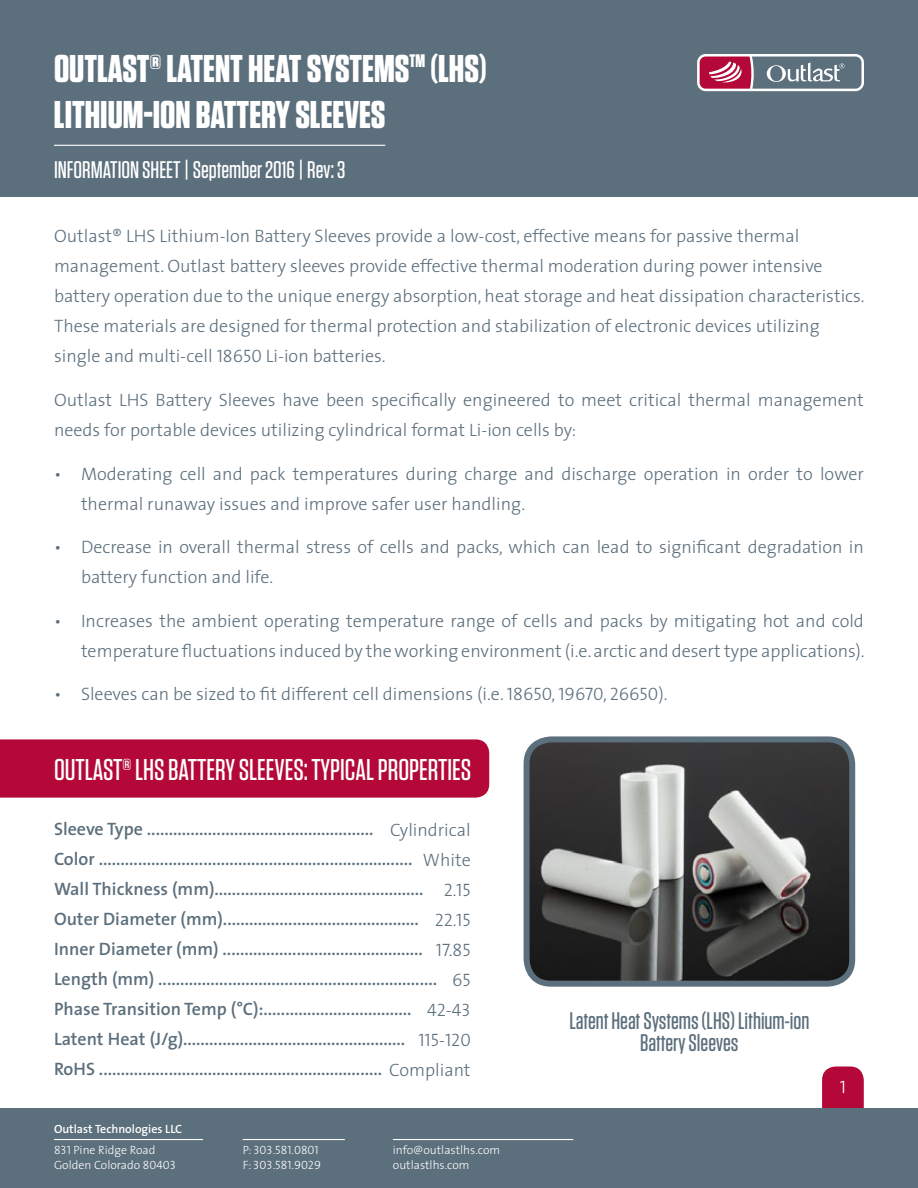
<style>
.page{position:relative;width:918px;height:1188px;background:#fff}
.page>*{position:absolute;margin:0;border:0;box-sizing:border-box;transform-origin:0 0}
.t1{font:700 38.55px/46.3px "Tungsten";color:#fff}
.t2{font:500 30px "Tungsten";color:#fff}
.t3{font:500 24px/21.8px "Tungsten";color:#5c6f7c;text-align:center}
.t4{font:500 24px "Tungsten";color:#fff}
.t5{font:300 18px/30px "The Sans";color:#5c6f7c}
.t6{font:600 18px/30px "The Sans";color:#5c6f7c}
.t7{font:18px/30px "The Sans Light Caps";color:#5c6f7c;text-align:right}
.t8{font:18px "The Sans Light Caps";color:#fff}
.t9{font:300 12px/14.4px "The Sans";color:#fff}
.t10{font:600 12px/21.8px "The Sans";color:#fff}
.t11{font:12px/14.4px "The Sans Light Caps";color:#fff}
.s1{font-family:"The Sans Light Caps";font-weight:400}
.s2{font-weight:300}
</style>
<div class="page">
<div style="left:822px;top:1066px;width:42px;height:90px;background:#b30838;border-radius:13px"></div>
<div style="left:0;top:1108px;width:918px;height:80px;background:#5c6f7c"></div>
<div style="left:0;top:0;width:918px;height:197px;background:#5c6f7c"></div>
<hr style="left:54px;top:1139px;width:149px;height:1px;background:#fff">
<hr style="left:243px;top:1139px;width:102px;height:1px;background:#fff">
<hr style="left:393px;top:1139px;width:180px;height:1px;background:#fff">
<svg style="left:697px;top:54px;width:167px;height:37px"></svg>
<div style="left:0;top:739px;width:489px;height:59px;background:#b30838"></div>
<hr style="left:54px;top:145px;width:331px;height:1px;background:#fff">
<img style="left:531px;top:743px;width:317px;height:237px">
<div style="left:524px;top:736px;width:331px;height:251px;border:6px solid #5c6f7c;border-radius:24px"></div>
<h1 class="t1" style="left:54px;top:46px;width:434px">OUTLAST® LATENT HEAT SYSTEMS<sup>TM</sup> (LHS)<br>LITHIUM-ION BATTERY SLEEVES</h1>
<h3 class="t4" style="left:54px;top:158px;width:293px">INFORMATION SHEET | September 2016 | Rev: 3</h3>
<p class="t5" style="left:54px;top:221px;width:812px">Outlast® LHS Lithium-Ion Battery Sleeves provide a low-cost, effective means for passive thermal management. Outlast battery sleeves provide effective thermal moderation during power intensive battery operation due to the unique energy absorption, heat storage and heat dissipation characteristics.<br>These materials are designed for thermal protection and stabilization of electronic devices utilizing single and multi-cell <span class="s1">18650</span> Li-ion batteries.</p>
<p class="t5" style="left:54px;top:385px;width:811px">Outlast LHS Battery Sleeves have been specifically engineered to meet critical thermal management needs for portable devices utilizing cylindrical format Li-ion cells by:</p>
<p class="t5" style="left:81px;top:458px;width:784px;text-indent:-27px">• Moderating cell and pack temperatures during charge and discharge operation in order to lower thermal runaway issues and improve safer user handling.</p>
<p class="t5" style="left:81px;top:532px;width:784px;text-indent:-27px">• Decrease in overall thermal stress of cells and packs, which can lead to significant degradation in battery function and life.</p>
<p class="t5" style="left:54px;top:605px;width:812px;text-align:right">• Increases the ambient operating temperature range of cells and packs by mitigating hot and cold temperature fluctuations induced by the working environment (i.e. arctic and desert type applications).</p>
<p class="t5" style="left:54px;top:679px;width:615px">• Sleeves can be sized to fit different cell dimensions (i.e. <span class="s1">18650, 19670, 26650</span>).</p>
<h2 class="t2" style="left:54px;top:754px;width:419px">OUTLAST® LHS BATTERY SLEEVES: TYPICAL PROPERTIES</h2>
<p class="t6" style="left:54px;top:814px;width:418px">Sleeve Type ....................................................<br>Color ........................................................................<br>Wall Thickness (mm)................................................<br>Outer Diameter (mm).............................................<br>Inner Diameter (mm) ..............................................<br>Length (mm) ................................................................<br>Phase Transition Temp (°C):..................................<br>Latent Heat (J/g)...................................................<br>RoHS ................................................................. <span class="s2">Compliant</span></p>
<p class="t5" style="left:390px;top:814px;width:82px;text-align:right">Cylindrical<br>White</p>
<p class="t7" style="left:418px;top:874px;width:54px">2.15<br>22.15<br>17.85<br>65<br>42-43<br>115-120</p>
<p class="t10" style="left:54px;top:1117px;width:130px">Outlast Technologies LLC<br><span class="s1">831</span> <span class="s2">Pine Ridge Road</span></p>
<p class="t9" style="left:54px;top:1157px;width:124px">Golden Colorado <span class="s1">80403</span></p>
<p class="t11" style="left:243px;top:1143px;width:80px">P: 303.581.0801<br>F: 303.581.9029</p>
<p class="t9" style="left:393px;top:1143px;width:109px">info@outlastlhs.com outlastlhs.com</p>
<h3 class="t3" style="left:569px;top:1010px;width:241px">Latent Heat Systems (LHS) Lithium-ion<br>Battery Sleeves</h3>
<p class="t8" style="left:840px;top:1072px;width:8px">1</p>
</div>
